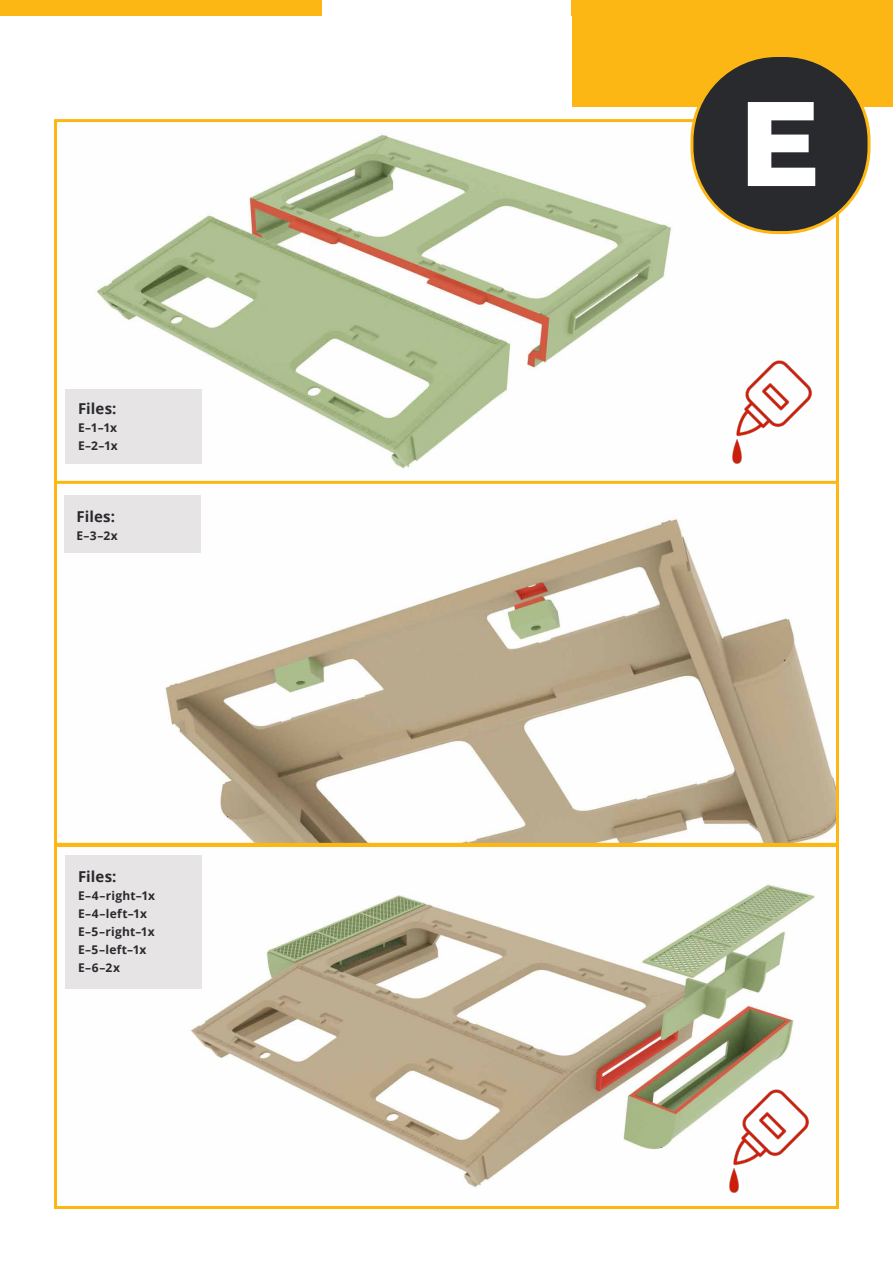
<style>
.page{position:relative;width:893px;height:1263px;background:#fff}
.page>*{position:absolute;margin:0;border:0;box-sizing:border-box;transform-origin:0 0}
.t1{font:800 120px "Montserrat";color:#fff}
.t2{font:700 15px "Open Sans";letter-spacing:.005em;color:#292a2e}
.t3{font:700 12px/18px "Open Sans";letter-spacing:.015em;color:#292a2e}
</style>
<div class="page">
<img style="left:65px;top:133px;width:770px;height:1055px">
<div style="left:54px;top:119px;width:785px;height:365px;border:3px solid #fdb714"></div>
<div style="left:54px;top:481px;width:785px;height:365px;border:3px solid #fdb714"></div>
<div style="left:65px;top:389px;width:137px;height:74px;background:#e6e4e5"></div>
<div style="left:64px;top:495px;width:136px;height:58px;background:#e6e4e5"></div>
<img style="left:690px;top:352px;width:128px;height:128px">
<div style="left:0;top:0;width:321px;height:16px;background:#fdb714"></div>
<div style="left:572px;top:0;width:321px;height:106px;background:#fdb714"></div>
<div style="left:692px;top:56px;width:177px;height:177px;background:#292a2e;border-radius:85px"></div>
<div style="left:690px;top:54px;width:180px;height:180px;border:3px solid #fdb714;border-radius:85px"></div>
<div style="left:54px;top:844px;width:785px;height:365px;border:3px solid #fdb714"></div>
<div style="left:65px;top:855px;width:137px;height:133px;background:#e6e4e5"></div>
<img style="left:687px;top:1081px;width:128px;height:128px">
<p class="t2" style="left:78px;top:398px;width:40px">Files:</p>
<p class="t3" style="left:78px;top:418px;width:41px">E–1–1x<br>E–2–1x</p>
<p class="t2" style="left:77px;top:506px;width:40px">Files:</p>
<p class="t3" style="left:77px;top:526px;width:43px">E–3–2x</p>
<p class="t2" style="left:78px;top:866px;width:40px">Files:</p>
<p class="t3" style="left:78px;top:886px;width:78px">E–4–right–1x<br>E–4–left–1x<br>E–5–right–1x<br>E–5–left–1x<br>E–6–2x</p>
<h1 class="t1" style="left:739px;top:55px;width:82px">E</h1>
</div>
